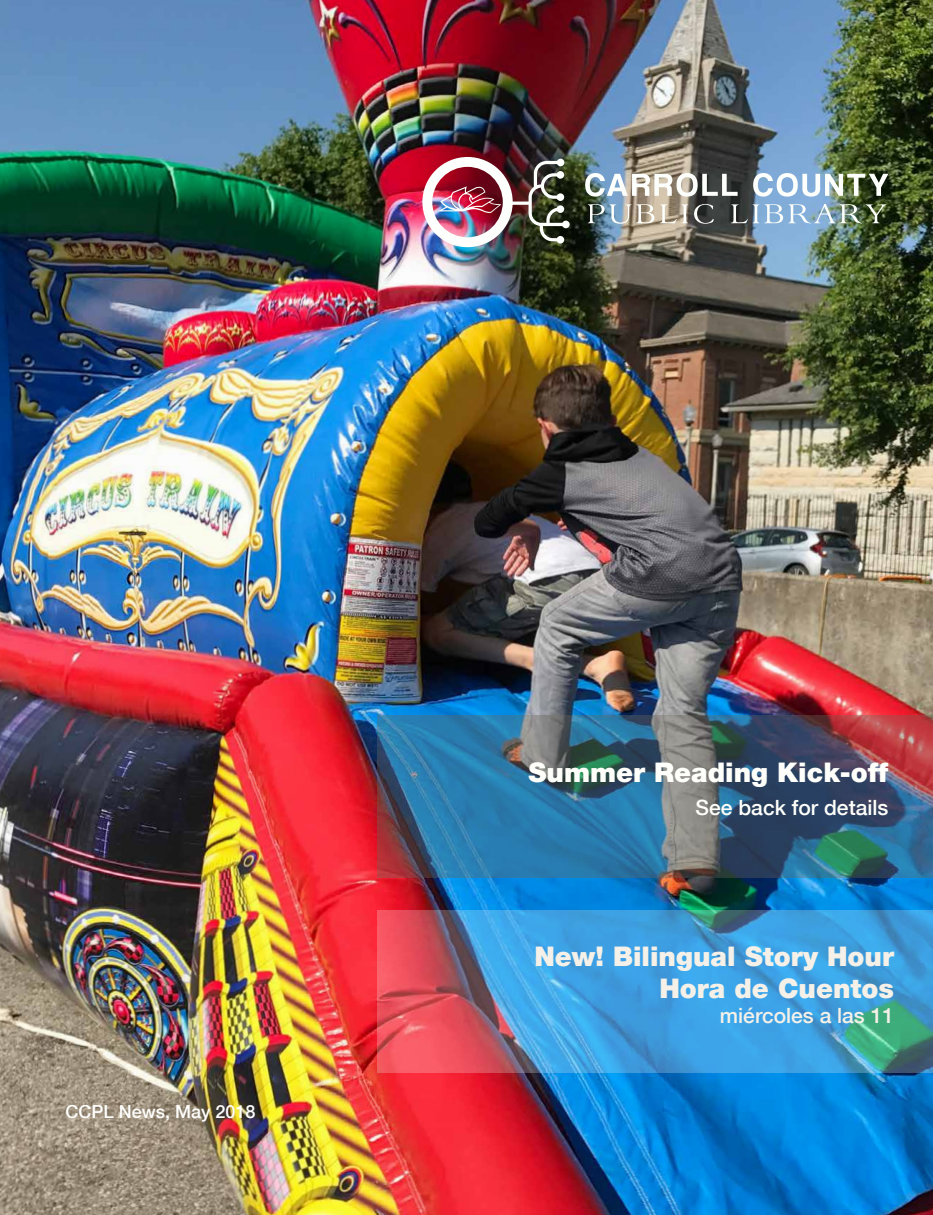
<style>
.page{position:relative;width:933px;height:1215px;background:#fff}
.page>*{position:absolute;margin:0;border:0;box-sizing:border-box;transform-origin:0 0}
.t1{font:900 27px/32.4px "Helvetica Neue LT Com";color:#f5f1e8;text-align:right}
.t2{font:900 27px "Helvetica Neue LT Com";color:#fefffa}
.t3{font:500 21px "Helvetica Neue LT Com";color:#fefffa}
.t4{font:500 21px "Helvetica Neue LT Com";color:#f5f1e8}
.t5{font:500 18px "Helvetica Neue LT Com";color:#fefefc}
</style>
<div class="page">
<img style="left:1px;top:0;width:931px;height:1215px">
<svg style="left:585px;top:173px;width:152px;height:24px"></svg>
<svg style="left:752px;top:173px;width:136px;height:24px"></svg>
<svg style="left:587px;top:204px;width:126px;height:20px"></svg>
<img style="left:730px;top:204px;width:155px;height:19px">
<img style="left:422px;top:157px;width:147px;height:90px">
<img style="left:377px;top:716px;width:555px;height:162px">
<svg style="left:376px;top:911px;width:556px;height:162px"></svg>
<p class="t5" style="left:65px;top:1101px;width:192px">CCPL News, May 2018</p>
<p class="t2" style="left:528px;top:756px;width:361px">Summer Reading Kick-off</p>
<p class="t3" style="left:695px;top:795px;width:194px">See back for details</p>
<p class="t1" style="left:534px;top:940px;width:361px">New! Bilingual Story Hour<br>Hora de Cuentos</p>
<p class="t4" style="left:719px;top:1003px;width:175px">miércoles a las 11</p>
</div>
